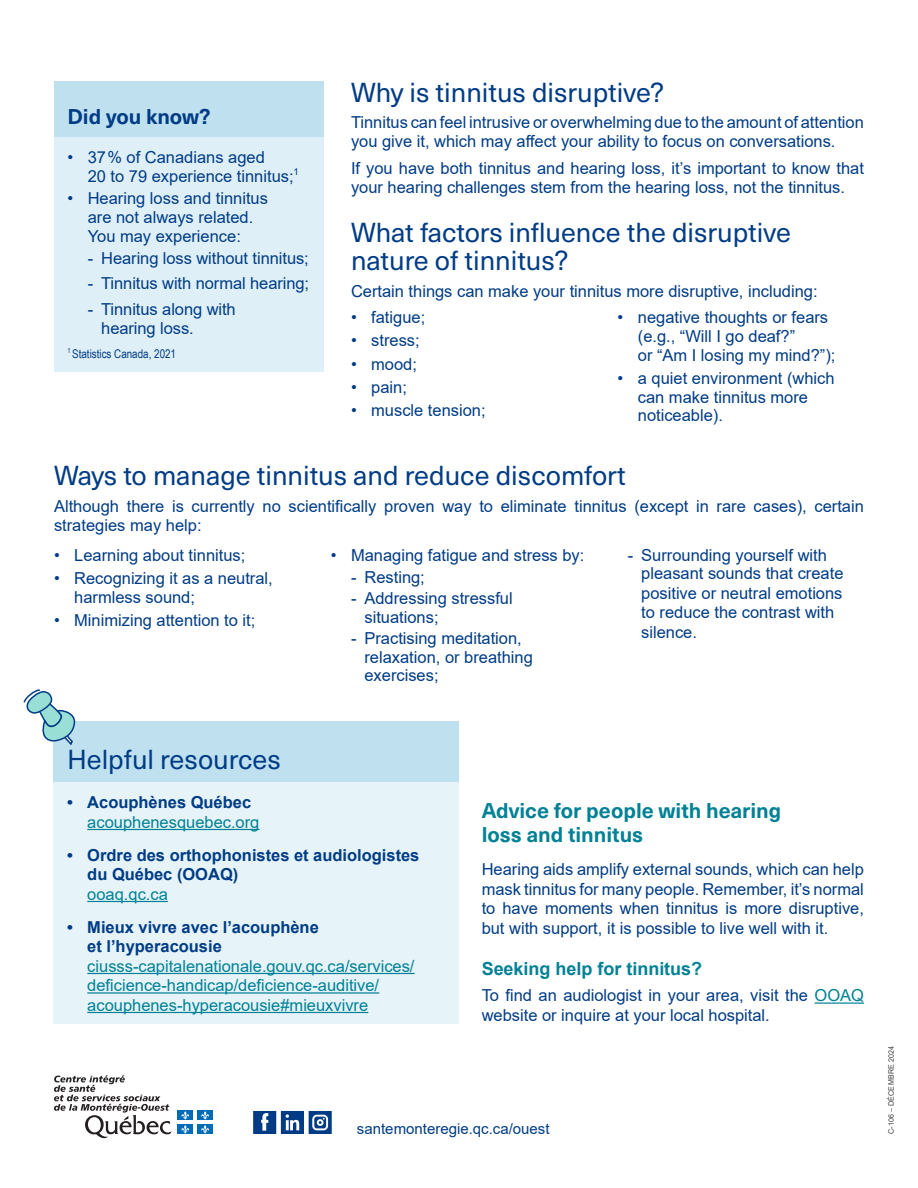
<style>
.page{position:relative;width:918px;height:1188px;background:#fff}
.page>*{position:absolute;margin:0;border:0;box-sizing:border-box;transform-origin:0 0}
.t1{font:27px/28.5px "Neue Haas Unica W1 G";color:#003c85}
.t2{font:700 21px/24px "Neue Haas Unica W1 G";color:#008196}
.t3{font:700 21px "Neue Haas Unica W1 G";color:#003c85}
.t4{font:700 18px "Arial";color:#008196}
.t5{font:16.5px/18.8px "Arial";color:#003c85}
.t6{font:16.5px/19.5px "Arial";color:#008196}
.t7{font:700 16.5px/19.5px "Arial";color:#003c85}
.t8{font:15px "Arial";color:#003c85}
.t9{font:12px "Arial Narrow";color:#003c85}
.t10{font:7.5px "Arial";letter-spacing:.035em;color:#3e3e3f;scale:.95 1}
.s1{color:#008196}
</style>
<div class="page">
<div style="left:54px;top:81px;width:270px;height:57px;background:#bfe0ef"></div>
<div style="left:54px;top:138px;width:270px;height:234px;background:#dfeff7"></div>
<hr style="left:815px;top:1002px;width:49px;height:2px;background:#008196">
<div style="left:54px;top:722px;width:405px;height:61px;background:#bfe0ef"></div>
<div style="left:54px;top:783px;width:405px;height:241px;background:#e6f3f9"></div>
<hr style="left:87px;top:829px;width:172px;height:1px;background:#008196">
<hr style="left:87px;top:901px;width:81px;height:1px;background:#008196">
<hr style="left:87px;top:973px;width:328px;height:1px;background:#008196">
<hr style="left:87px;top:992px;width:292px;height:2px;background:#008196">
<hr style="left:87px;top:1012px;width:281px;height:1px;background:#008196">
<svg style="left:23px;top:689px;width:53px;height:59px"></svg>
<svg style="left:54px;top:1075px;width:118px;height:63px"></svg>
<div style="left:178px;top:1111px;width:15px;height:9px;background:#006cb7"></div>
<div style="left:197px;top:1111px;width:16px;height:9px;background:#006cb7"></div>
<div style="left:178px;top:1125px;width:15px;height:9px;background:#006cb7"></div>
<svg style="left:181px;top:1111px;width:8px;height:23px"></svg>
<div style="left:197px;top:1125px;width:16px;height:9px;background:#006cb7"></div>
<svg style="left:201px;top:1111px;width:8px;height:23px"></svg>
<svg style="left:253px;top:1111px;width:79px;height:23px"></svg>
<p class="t3" style="left:68px;top:101px;width:145px">Did you know?</p>
<p class="t5" style="left:88px;top:148px;width:213px;text-indent:-20px">• 37 % of Canadians aged<br>20 to 79 experience tinnitus;<sup>1</sup></p>
<p class="t5" style="left:68px;top:189px;width:202px;text-align:center">• Hearing loss and tinnitus are not always related.<br>You may experience:</p>
<p class="t5" style="left:88px;top:249px;width:223px">- Hearing loss without tinnitus;</p>
<p class="t5" style="left:88px;top:274px;width:223px">- Tinnitus with normal hearing;</p>
<p class="t5" style="left:101px;top:299px;width:136px;line-height:19.5px;text-indent:-14px">- Tinnitus along with hearing loss.</p>
<p class="t9" style="left:68px;top:345px;width:110px"><sup>1</sup> Statistics Canada, 2021</p>
<h1 class="t1" style="left:351px;top:76px;width:314px">Why is tinnitus disruptive?</h1>
<p class="t5" style="left:351px;top:112px;width:514px;line-height:19.5px">Tinnitus can feel intrusive or overwhelming due to the amount of attention you give it, which may affect your ability to focus on conversations.</p>
<p class="t5" style="left:351px;top:158px;width:514px;line-height:19.5px">If you have both tinnitus and hearing loss, it’s important to know that your hearing challenges stem from the hearing loss, not the tinnitus.</p>
<h1 class="t1" style="left:351px;top:217px;width:441px">What factors influence the disruptive nature of tinnitus?</h1>
<p class="t5" style="left:351px;top:281px;width:468px">Certain things can make your tinnitus more disruptive, including:</p>
<p class="t5" style="left:351px;top:308px;width:76px">• fatigue;</p>
<p class="t5" style="left:351px;top:331px;width:70px">• stress;</p>
<p class="t5" style="left:351px;top:354px;width:68px">• mood;</p>
<p class="t5" style="left:351px;top:378px;width:57px">• pain;</p>
<p class="t5" style="left:351px;top:401px;width:136px">• muscle tension;</p>
<p class="t5" style="left:638px;top:308px;width:199px;text-indent:-20px">• negative thoughts or fears (e.g., “Will I go deaf?”<br>or “Am I losing my mind?”);</p>
<p class="t5" style="left:638px;top:369px;width:198px;text-indent:-20px">• a quiet environment (which can make tinnitus more noticeable).</p>
<h1 class="t1" style="left:54px;top:460px;width:573px">Ways to manage tinnitus and reduce discomfort</h1>
<p class="t5" style="left:54px;top:496px;width:811px;line-height:19.5px">Although there is currently no scientifically proven way to eliminate tinnitus (except in rare cases), certain strategies may help:</p>
<p class="t5" style="left:54px;top:545px;width:193px">• Learning about tinnitus;</p>
<p class="t5" style="left:74px;top:568px;width:200px;line-height:19.5px;text-indent:-20px">• Recognizing it as a neutral, harmless sound;</p>
<p class="t5" style="left:54px;top:611px;width:203px">• Minimizing attention to it;</p>
<p class="t5" style="left:331px;top:545px;width:255px">• Managing fatigue and stress by:</p>
<p class="t5" style="left:351px;top:568px;width:75px">- Resting;</p>
<p class="t5" style="left:364px;top:589px;width:150px;text-indent:-14px">- Addressing stressful situations;</p>
<p class="t5" style="left:364px;top:629px;width:170px;text-indent:-14px">- Practising meditation, relaxation, or breathing exercises;</p>
<p class="t5" style="left:641px;top:545px;width:204px;line-height:19.4px;text-indent:-14px">- Surrounding yourself with pleasant sounds that create positive or neutral emotions to reduce the contrast with silence.</p>
<h1 class="t1" style="left:67px;top:744px;width:215px">Helpful resources</h1>
<p class="t7" style="left:67px;top:793px;width:186px">• Acouphènes Québec</p>
<p class="t6" style="left:87px;top:812px;width:174px">acouphenesquebec.org</p>
<p class="t7" style="left:87px;top:845px;width:334px;text-indent:-20px">• Ordre des orthophonistes et audiologistes du Québec (OOAQ)</p>
<p class="t6" style="left:87px;top:884px;width:82px">ooaq.qc.ca</p>
<p class="t7" style="left:87px;top:917px;width:233px;text-indent:-20px">• Mieux vivre avec l’acouphène et l’hyperacousie</p>
<p class="t6" style="left:87px;top:956px;width:329px">ciusss-capitalenationale.gouv.qc.ca/services/ deficience-handicap/deficience-auditive/ acouphenes-hyperacousie#mieuxvivre</p>
<p class="t2" style="left:482px;top:798px;width:301px">Advice for people with hearing loss and tinnitus</p>
<p class="t5" style="left:482px;top:860px;width:384px;line-height:19.5px;text-align:justify">Hearing aids amplify external sounds, which can help mask tinnitus for many people. Remember, it’s normal to have moments when tinnitus is more disruptive, but with support, it is possible to live well with it.</p>
<p class="t4" style="left:482px;top:956px;width:222px">Seeking help for tinnitus?</p>
<p class="t5" style="left:482px;top:986px;width:384px;line-height:19.5px">To find an audiologist in your area, visit the <span class="s1">OOAQ </span>website or inquire at your local hospital.</p>
<p class="t8" style="left:357px;top:1118px;width:194px">santemonteregie.qc.ca/ouest</p>
<p class="t10" style="left:886px;top:1134px;width:94px;rotate:-90deg">C-106 – DÉCEMBRE 2024</p>
</div>
